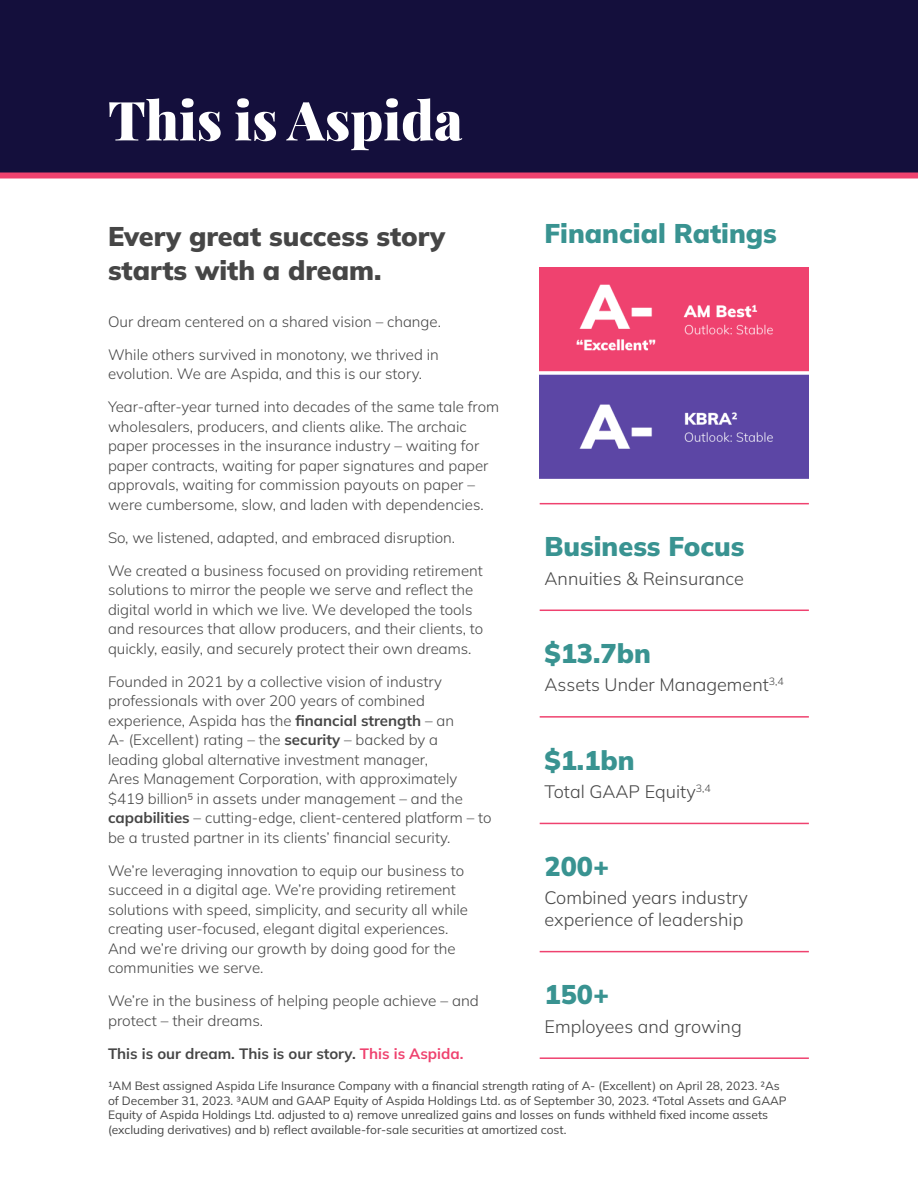
<style>
.page{position:relative;width:918px;height:1188px;background:#fff}
.page>*{position:absolute;margin:0;border:0;box-sizing:border-box;transform-origin:0 0}
.t1{font:900 54px "Playfair Display";color:#fff}
.t2{font:900 27px "Mulish";color:#399391}
.t3{font:900 27px/34.5px "Mulish";color:#464646}
.t4{font:300 18px/21.6px "Mulish";color:#464646}
.t5{font:300 15px/19.5px "Mulish";color:#464646}
.t6{font:700 15px "Mulish";color:#464646}
.t7{font:12px/14.4px "Mulish";color:#464646}
.s1{font-weight:700}
.s2{color:#ef426f}
</style>
<div class="page">
<div style="left:0;top:0;width:918px;height:178px;background:#140f3c"></div>
<img style="left:540px;top:267px;width:269px;height:211px">
<hr style="left:540px;top:503px;width:269px;height:1px;background:#ef426f">
<hr style="left:540px;top:610px;width:269px;height:1px;background:#ef426f">
<hr style="left:540px;top:716px;width:269px;height:2px;background:#ef426f">
<hr style="left:540px;top:823px;width:269px;height:1px;background:#ef426f">
<hr style="left:540px;top:951px;width:269px;height:1px;background:#ef426f">
<hr style="left:540px;top:1057px;width:269px;height:2px;background:#ef426f">
<p class="t1" style="left:108px;top:78px;width:356px">This is Aspida</p>
<p class="t2" style="left:545px;top:215px;width:234px">Financial Ratings</p>
<p class="t3" style="left:108px;top:218px;width:339px">Every great success story starts with a dream.</p>
<p class="t5" style="left:108px;top:311px;width:334px">Our dream centered on a shared vision – change.</p>
<p class="t5" style="left:108px;top:344px;width:332px">While others survived in monotony, we thrived in evolution. We are Aspida, and this is our story.</p>
<p class="t5" style="left:108px;top:397px;width:393px">Year-after-year turned into decades of the same tale from wholesalers, producers, and clients alike. The archaic paper processes in the insurance industry – waiting for paper contracts, waiting for paper signatures and paper approvals, waiting for commission payouts on paper – were cumbersome, slow, and laden with dependencies.</p>
<p class="t5" style="left:108px;top:527px;width:349px">So, we listened, adapted, and embraced disruption.</p>
<p class="t5" style="left:108px;top:560px;width:377px">We created a business focused on providing retirement solutions to mirror the people we serve and reflect the digital world in which we live. We developed the tools and resources that allow producers, and their clients, to quickly, easily, and securely protect their own dreams.</p>
<p class="t5" style="left:108px;top:671px;width:385px">Founded in 2021 by a collective vision of industry professionals with over 200 years of combined experience, Aspida has the <span class="s1">financial strength</span> – an<br>A- (Excellent) rating – the <span class="s1">security</span> – backed by a leading global alternative investment manager,<br>Ares Management Corporation, with approximately $419 billion5 in assets under management – and the <span class="s1">capabilities</span> – cutting-edge, client-centered platform – to be a trusted partner in its clients’ financial security.</p>
<p class="t5" style="left:108px;top:860px;width:362px">We’re leveraging innovation to equip our business to succeed in a digital age. We’re providing retirement solutions with speed, simplicity, and security all while creating user-focused, elegant digital experiences.<br>And we’re driving our growth by doing good for the communities we serve.</p>
<p class="t5" style="left:108px;top:991px;width:373px">We’re in the business of helping people achieve – and protect – their dreams.</p>
<p class="t6" style="left:108px;top:1043px;width:357px">This is our dream. This is our story. <span class="s2">This is Aspida.</span></p>
<p class="t7" style="left:108px;top:1079px;width:680px">1AM Best assigned Aspida Life Insurance Company with a financial strength rating of A- (Excellent) on April 28, 2023. 2As of December 31, 2023. 3AUM and GAAP Equity of Aspida Holdings Ltd. as of September 30, 2023. 4Total Assets and GAAP Equity of Aspida Holdings Ltd. adjusted to a) remove unrealized gains and losses on funds withheld fixed income assets (excluding derivatives) and b) reflect available-for-sale securities at amortized cost.</p>
<p class="t2" style="left:545px;top:528px;width:202px">Business Focus</p>
<p class="t4" style="left:545px;top:567px;width:201px">Annuities &amp; Reinsurance</p>
<p class="t2" style="left:545px;top:634px;width:108px">$13.7bn</p>
<p class="t4" style="left:545px;top:674px;width:241px">Assets Under Management<sup>3,4</sup></p>
<p class="t2" style="left:545px;top:741px;width:92px">$1.1bn</p>
<p class="t4" style="left:545px;top:780px;width:168px">Total GAAP Equity<sup>3,4</sup></p>
<p class="t2" style="left:545px;top:848px;width:66px">200+</p>
<p class="t4" style="left:545px;top:887px;width:205px">Combined years industry experience of leadership</p>
<p class="t2" style="left:545px;top:976px;width:66px">150+</p>
<p class="t4" style="left:545px;top:1015px;width:199px">Employees and growing</p>
</div>
